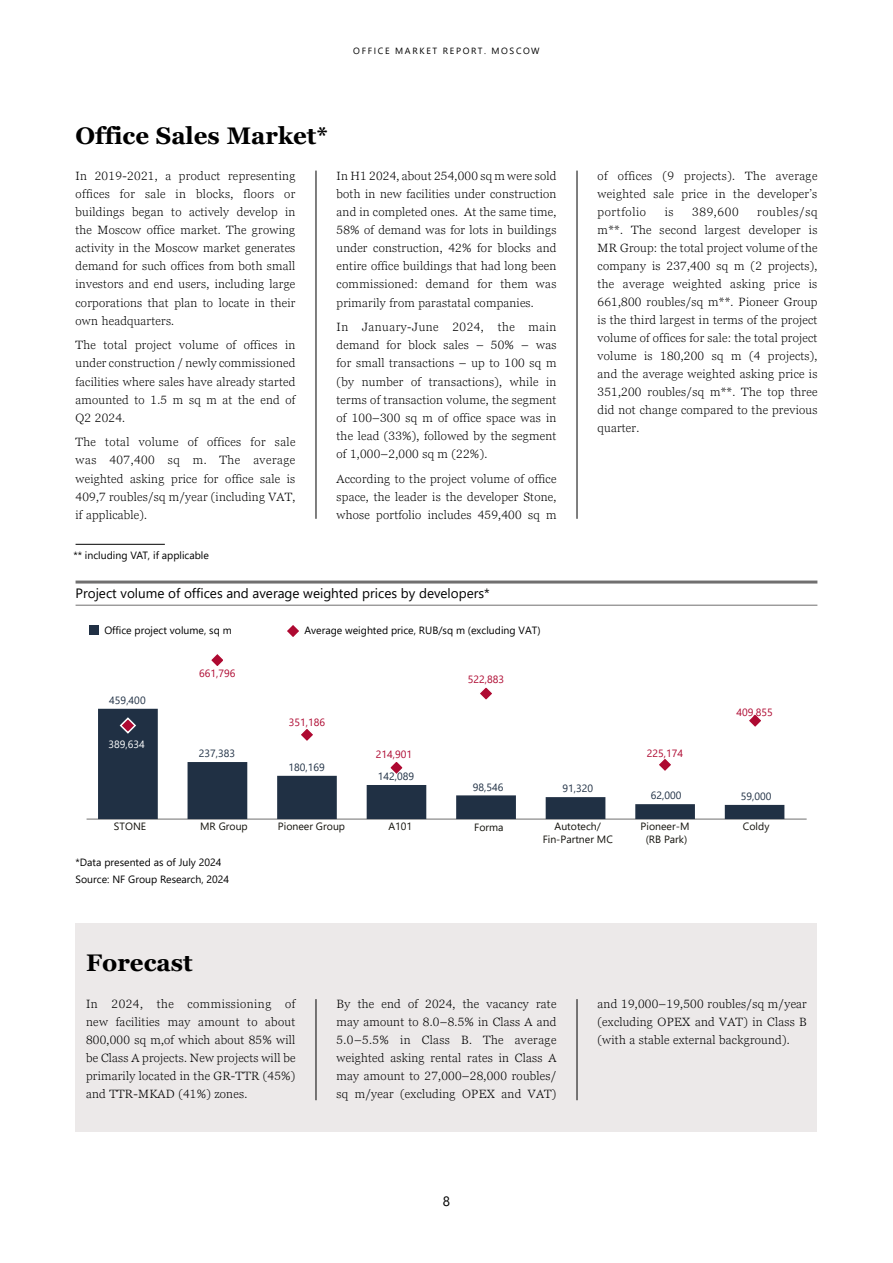
<style>
.page{position:relative;width:893px;height:1263px;background:#fff}
.page>*{position:absolute;margin:0;border:0;box-sizing:border-box;transform-origin:0 0}
.t1{font:700 24px "Georgia Pro";color:#000}
.t2{font:13.5px "Segoe UI";color:#000}
.t3{font:300 12px/18.1px "Georgia Pro";letter-spacing:.02em;color:#000;text-align:justify}
.t4{font:10.5px/16.8px "Segoe UI";color:#000}
.t5{font:10.5px/12.6px "Segoe UI";color:#12110b;text-align:center}
.t6{font:10.5px "Segoe UI";letter-spacing:.005em;color:#203044}
.t7{font:10.5px "Segoe UI";letter-spacing:.005em;color:#ae0931}
.t8{font:10.5px "Segoe UI";letter-spacing:.005em;color:#fff}
.t9{font:9px "Segoe UI";letter-spacing:.185em;color:#000}
</style>
<div class="page">
<hr style="left:76px;top:580px;width:741px;height:3px;background:#706f6f">
<hr style="left:76px;top:605px;width:741px;height:1px;background:#706f6f">
<hr style="left:316px;top:171px;width:1px;height:348px;background:#000">
<hr style="left:577px;top:171px;width:1px;height:348px;background:#000">
<svg style="left:211px;top:654px;width:12px;height:12px"></svg>
<svg style="left:480px;top:687px;width:12px;height:13px"></svg>
<div style="left:89px;top:625px;width:9px;height:9px;background:#203044"></div>
<hr style="left:87px;top:819px;width:720px;height:1px;background:#706f6f">
<svg style="left:287px;top:625px;width:12px;height:12px"></svg>
<svg style="left:98px;top:709px;width:686px;height:110px"></svg>
<svg style="left:119px;top:716px;width:18px;height:19px"></svg>
<div style="left:76px;top:923px;width:741px;height:208px;background:#ece9e9"></div>
<hr style="left:316px;top:999px;width:1px;height:101px;background:#000">
<hr style="left:577px;top:999px;width:1px;height:101px;background:#000">
<hr style="left:76px;top:544px;width:89px;height:1px;background:#000">
<p class="t9" style="left:353px;top:42px;width:188px">OFFICE MARKET REPORT. MOSCOW</p>
<h1 class="t1" style="left:76px;top:122px;width:254px">Office Sales Market*</h1>
<p class="t3" style="left:76px;top:167px;width:221px">In 2019-2021, a product representing offices for sale in blocks, floors or buildings began to actively develop in the Moscow office market. The growing activity in the Moscow market generates demand for such offices from both small investors and end users, including large corporations that plan to locate in their own headquarters.</p>
<p class="t3" style="left:76px;top:336px;width:221px">The total project volume of offices in under construction / newly commissioned facilities where sales have already started amounted to 1.5 m sq m at the end of Q2 2024.</p>
<p class="t3" style="left:76px;top:433px;width:221px">The total volume of offices for sale was 407,400 sq m. The average weighted asking price for office sale is 409,7 roubles/sq m/year (including VAT, if applicable).</p>
<p class="t3" style="left:337px;top:167px;width:221px">In H1 2024, about 254,000 sq m were sold both in new facilities under construction and in completed ones. At the same time, 58% of demand was for lots in buildings under construction, 42% for blocks and entire office buildings that had long been commissioned: demand for them was primarily from parastatal companies.</p>
<p class="t3" style="left:337px;top:318px;width:221px">In January-June 2024, the main demand for block sales – 50% – was for small transactions – up to 100 sq m (by number of transactions), while in terms of transaction volume, the segment of 100–300 sq m of office space was in the lead (33%), followed by the segment of 1,000–2,000 sq m (22%).</p>
<p class="t3" style="left:337px;top:470px;width:221px">According to the project volume of office space, the leader is the developer Stone, whose portfolio includes 459,400 sq m</p>
<p class="t4" style="left:73px;top:546px;width:137px">** including VAT, if applicable</p>
<p class="t2" style="left:76px;top:581px;width:416px">Project volume of offices and average weighted prices by developers*</p>
<p class="t4" style="left:104px;top:621px;width:129px">Office project volume, sq m</p>
<p class="t4" style="left:304px;top:621px;width:238px">Average weighted price, RUB/sq m (excluding VAT)</p>
<p class="t6" style="left:109px;top:690px;width:38px">459,400</p>
<p class="t8" style="left:108px;top:734px;width:38px">389,634</p>
<p class="t7" style="left:199px;top:663px;width:38px">661,796</p>
<p class="t6" style="left:199px;top:744px;width:38px">237,383</p>
<p class="t7" style="left:289px;top:712px;width:38px">351,186</p>
<p class="t7" style="left:376px;top:744px;width:38px">214,901</p>
<p class="t7" style="left:468px;top:669px;width:38px">522,883</p>
<p class="t3" style="left:598px;top:167px;width:221px">of offices (9 projects). The average weighted sale price in the developer’s portfolio</p>
<p class="t3" style="left:598px;top:203px;width:221px;text-indent:160px">roubles/sq m**. The second largest developer is MR Group: the total project volume of the company is 237,400 sq m (2 projects), the average weighted asking price is 661,800 roubles/sq m**. Pioneer Group is the third largest in terms of the project volume of offices for sale: the total project volume is 180,200 sq m (4 projects), and the average weighted asking price is 351,200 roubles/sq m**. The top three did not change compared to the previous quarter.</p>
<p class="t3" style="left:665px;top:203px;width:10px">is</p>
<p class="t3" style="left:692px;top:203px;width:48px">389,600</p>
<p class="t7" style="left:647px;top:744px;width:38px">225,174</p>
<p class="t7" style="left:736px;top:702px;width:38px">409,855</p>
<p class="t6" style="left:288px;top:757px;width:38px">180,169</p>
<p class="t6" style="left:378px;top:766px;width:38px">142,089</p>
<p class="t6" style="left:473px;top:777px;width:32px">98,546</p>
<p class="t6" style="left:562px;top:779px;width:32px">91,320</p>
<p class="t6" style="left:651px;top:786px;width:32px">62,000</p>
<p class="t6" style="left:741px;top:786px;width:32px">59,000</p>
<p class="t5" style="left:114px;top:819px;width:34px">STONE</p>
<p class="t5" style="left:200px;top:819px;width:49px">MR Group</p>
<p class="t5" style="left:278px;top:819px;width:69px">Pioneer Group</p>
<p class="t5" style="left:388px;top:819px;width:25px">А101</p>
<p class="t5" style="left:641px;top:819px;width:50px">Pioneer-M</p>
<p class="t5" style="left:743px;top:819px;width:28px">Coldy</p>
<p class="t5" style="left:646px;top:832px;width:43px">(RB Park)</p>
<p class="t5" style="left:543px;top:819px;width:72px">Autotech/<br>Fin-Partner MC</p>
<p class="t5" style="left:474px;top:820px;width:31px">Forma</p>
<p class="t4" style="left:76px;top:853px;width:155px">*Data presented as of July 2024<br>Source: NF Group Research, 2024</p>
<h1 class="t1" style="left:86px;top:949px;width:108px">Forecast</h1>
<p class="t3" style="left:86px;top:995px;width:211px">In 2024, the commissioning of new facilities may amount to about 800,000 sq m,of which about 85% will be Class A projects. New projects will be primarily located in the GR-TTR (45%) and TTR-MKAD (41%) zones.</p>
<p class="t3" style="left:337px;top:995px;width:221px">By the end of 2024, the vacancy rate may amount to 8.0–8.5% in Class A and 5.0–5.5% in Class B. The average weighted asking rental rates in Class A may amount to 27,000–28,000 roubles/ sq m/year (excluding OPEX and VAT)</p>
<p class="t3" style="left:598px;top:995px;width:211px">and 19,000–19,500 roubles/sq m/year (excluding OPEX and VAT) in Class B (with a stable external background).</p>
<p class="t2" style="left:443px;top:1188px;width:9px">8</p>
</div>
